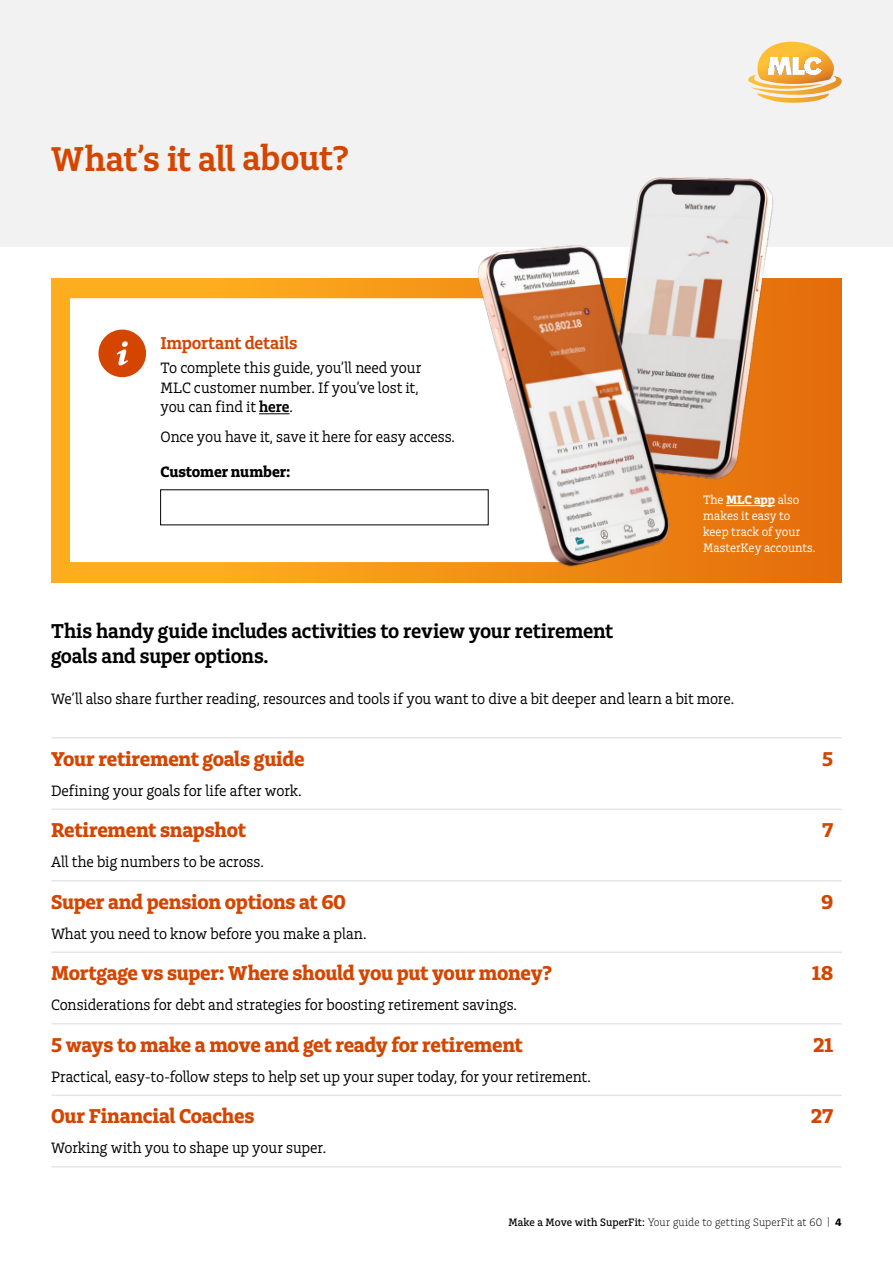
<style>
.page{position:relative;width:893px;height:1263px;background:#fff}
.page>*{position:absolute;margin:0;border:0;box-sizing:border-box;transform-origin:0 0}
.t1{font:36px "Charlie Std Sm Bld";letter-spacing:-.005em;color:#d44500}
.t2{font:21px "Charlie Std Bld";letter-spacing:-.015em;color:#d44500}
.t3{font:21px/25.5px "Charlie Std Sm Bld";letter-spacing:-.01em;color:#000}
.t4{font:18px "Charlie Std Sm Bld";letter-spacing:-.01em;color:#d44500}
.t5{font:15.75px/19.5px "Charlie Std";letter-spacing:-.005em;color:#000}
.t6{font:15.75px "Charlie Std Bld";letter-spacing:-.005em;color:#000}
.t7{font:12.75px/15.8px "Charlie Std";letter-spacing:.005em;color:#fff}
.t8{font:300 11.25px "Charlie Std";letter-spacing:.01em;color:#000}
.s1{font-family:"Charlie Std Sm Bld"}
.s2{font-family:"Charlie Std Bld"}
.s3{font-family:"Charlie Std Med";font-weight:400}
.s4{font-family:"Charlie Std Bld";font-weight:400}
</style>
<div class="page">
<div style="left:0;top:0;width:893px;height:247px;background:#f2f2f2"></div>
<svg style="left:746px;top:42px;width:99px;height:61px"></svg>
<svg style="left:51px;top:278px;width:791px;height:304px;background:#f18d14"></svg>
<svg style="left:70px;top:298px;width:343px;height:264px"></svg>
<hr style="left:259px;top:413px;width:31px;height:1px;background:#000">
<div style="left:98px;top:330px;width:48px;height:47px;background:#d44500;border-radius:50%"></div>
<svg style="left:117px;top:341px;width:11px;height:24px"></svg>
<hr style="left:51px;top:737px;width:791px;height:1px;background:#e6e6e6">
<hr style="left:51px;top:808px;width:791px;height:2px;background:#e6e6e6">
<hr style="left:51px;top:880px;width:791px;height:1px;background:#e6e6e6">
<hr style="left:51px;top:951px;width:791px;height:2px;background:#e6e6e6">
<hr style="left:51px;top:1023px;width:791px;height:1px;background:#e6e6e6">
<hr style="left:51px;top:1094px;width:791px;height:2px;background:#e6e6e6">
<hr style="left:51px;top:1166px;width:791px;height:1px;background:#e6e6e6">
<img style="left:413px;top:122px;width:372px;height:461px">
<h1 class="t1" style="left:51px;top:136px;width:300px">What’s it all about?</h1>
<p class="t4" style="left:160px;top:332px;width:139px">Important details</p>
<p class="t5" style="left:160px;top:358px;width:262px">To complete this guide, you’ll need your<br>MLC customer number. If you’ve lost it, you can find it <span class="s1">here</span>.</p>
<p class="t5" style="left:160px;top:427px;width:296px">Once you have it, save it here for easy access.</p>
<p class="t6" style="left:160px;top:462px;width:132px">Customer number:</p>
<p class="t7" style="left:703px;top:492px;width:114px">The <span class="s2">MLC app</span> also makes it easy to keep track of your<br>MasterKey accounts.</p>
<h2 class="t3" style="left:51px;top:618px;width:563px">This handy guide includes activities to review your retirement goals and super options.</h2>
<p class="t5" style="left:51px;top:689px;width:685px">We’ll also share further reading, resources and tools if you want to dive a bit deeper and learn a bit more.</p>
<h2 class="t2" style="left:51px;top:745px;width:255px">Your retirement goals guide</h2>
<h2 class="t2" style="left:822px;top:745px;width:13px">5</h2>
<p class="t5" style="left:51px;top:781px;width:252px">Defining your goals for life after work.</p>
<h2 class="t2" style="left:51px;top:816px;width:197px">Retirement snapshot</h2>
<h2 class="t2" style="left:822px;top:816px;width:13px">7</h2>
<p class="t5" style="left:51px;top:852px;width:214px">All the big numbers to be across.</p>
<h2 class="t2" style="left:51px;top:888px;width:297px">Super and pension options at 60</h2>
<h2 class="t2" style="left:821px;top:888px;width:14px">9</h2>
<p class="t5" style="left:51px;top:924px;width:317px">What you need to know before you make a plan.</p>
<h2 class="t2" style="left:51px;top:959px;width:503px">Mortgage vs super: Where should you put your money?</h2>
<h2 class="t2" style="left:812px;top:959px;width:23px">18</h2>
<p class="t5" style="left:51px;top:995px;width:467px">Considerations for debt and strategies for boosting retirement savings.</p>
<h2 class="t2" style="left:51px;top:1031px;width:473px">5 ways to make a move and get ready for retirement</h2>
<h2 class="t2" style="left:813px;top:1031px;width:22px">21</h2>
<p class="t5" style="left:51px;top:1067px;width:541px">Practical, easy-to-follow steps to help set up your super today, for your retirement.</p>
<h2 class="t2" style="left:51px;top:1102px;width:205px">Our Financial Coaches</h2>
<h2 class="t2" style="left:811px;top:1102px;width:24px">27</h2>
<p class="t5" style="left:51px;top:1138px;width:277px">Working with you to shape up your super.</p>
<p class="t8" style="left:508px;top:1215px;width:335px"><span class="s3">Make a Move with SuperFit:</span> Your guide to getting SuperFit at 60 | <span class="s4">4</span></p>
</div>
